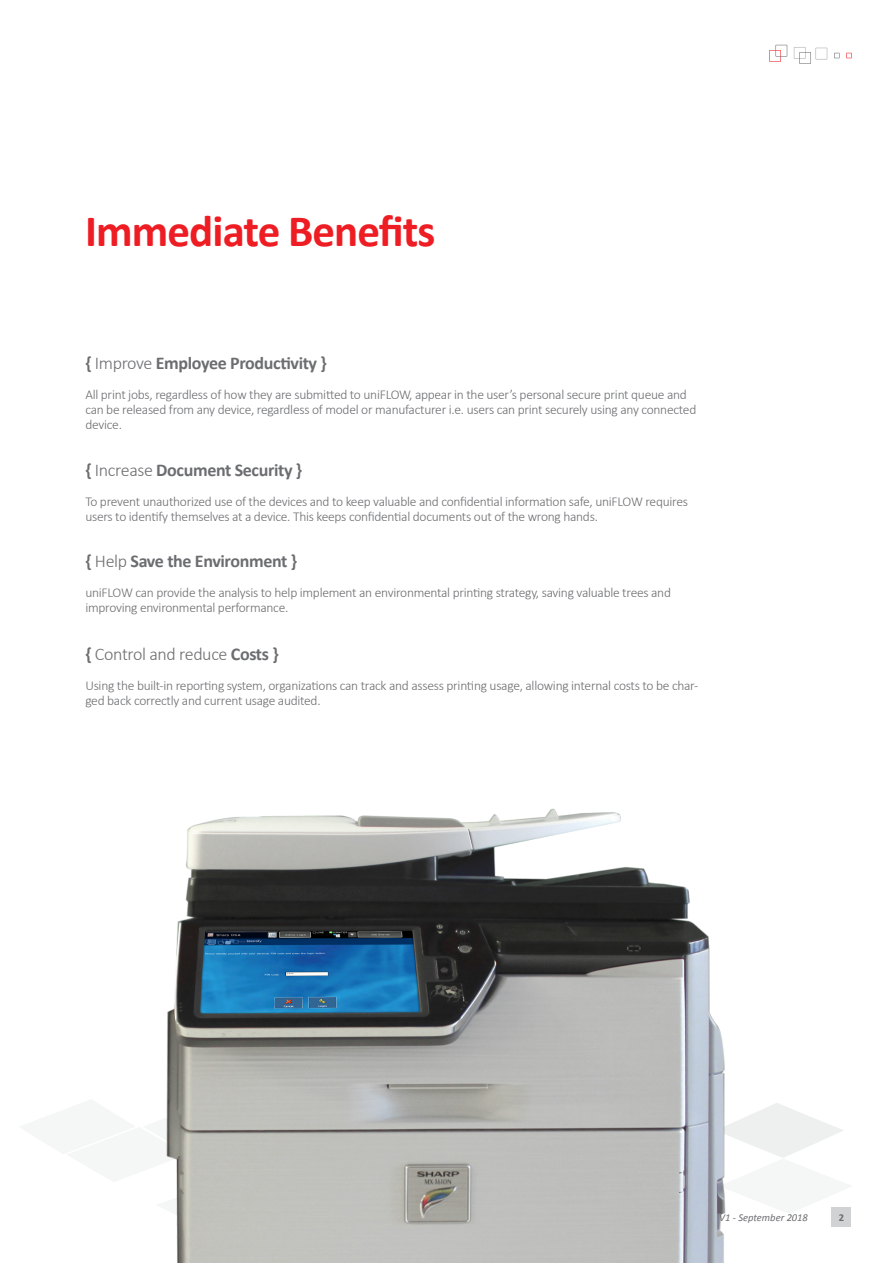
<style>
.page{position:relative;width:893px;height:1263px;background:#fff}
.page>*{position:absolute;margin:0;border:0;box-sizing:border-box;transform-origin:0 0}
.t1{font:700 45px "Calibri";letter-spacing:-.02em;color:#ee1d23}
.t2{font:700 18px "Calibri";letter-spacing:-.02em;color:#6c6d70}
.t3{font:300 18px "Calibri";letter-spacing:-.02em;color:#6c6d70}
.t4{font:300 13.5px/15px "Calibri";letter-spacing:-.02em;color:#6c6d70}
.t5{font:italic 10.5px "Calibri";color:#6c6d70}
.t6{font:700 10.5px "Calibri";color:#6c6d70}
.s1{font-weight:300}
.s2{font-weight:700}
</style>
<div class="page">
<svg style="left:751px;top:1103px;width:92px;height:55px"></svg>
<div style="left:719px;top:1158px;width:134px;height:56px;background:#f5f6f6;border-radius:50%"></div>
<img style="left:166px;top:808px;width:585px;height:455px">
<svg style="left:769px;top:45px;width:18px;height:17px"></svg>
<svg style="left:846px;top:53px;width:6px;height:5px"></svg>
<svg style="left:794px;top:47px;width:33px;height:17px"></svg>
<svg style="left:834px;top:53px;width:5px;height:5px"></svg>
<div style="left:831px;top:1207px;width:20px;height:20px;background:#d1d2d4"></div>
<p class="t1" style="left:85px;top:202px;width:352px">Immediate Benefits</p>
<p class="t2" style="left:85px;top:352px;width:243px">{ <span class="s1">Improve</span> Employee Productivity }</p>
<p class="t4" style="left:85px;top:387px;width:612px">All print jobs, regardless of how they are submitted to uniFLOW, appear in the user’s personal secure print queue and can be released from any device, regardless of model or manufacturer i.e. users can print securely using any connected device.</p>
<p class="t2" style="left:85px;top:458px;width:218px">{ <span class="s1">Increase</span> Document Security }</p>
<p class="t4" style="left:85px;top:494px;width:604px">To prevent unauthorized use of the devices and to keep valuable and confidential information safe, uniFLOW requires users to identify themselves at a device. This keeps confidential documents out of the wrong hands.</p>
<p class="t2" style="left:85px;top:550px;width:213px">{ <span class="s1">Help</span> Save the Environment }</p>
<p class="t4" style="left:85px;top:585px;width:587px">uniFLOW can provide the analysis to help implement an environmental printing strategy, saving valuable trees and improving environmental performance.</p>
<p class="t3" style="left:85px;top:643px;width:195px"><span class="s2">{</span> Control and reduce <span class="s2">Costs }</span></p>
<p class="t4" style="left:85px;top:678px;width:614px">Using the built-in reporting system, organizations can track and assess printing usage, allowing internal costs to be char&shy;ged back correctly and current usage audited.</p>
<p class="t5" style="left:719px;top:1210px;width:90px">V1 - September 2018</p>
<p class="t6" style="left:839px;top:1210px;width:7px">2</p>
</div>
